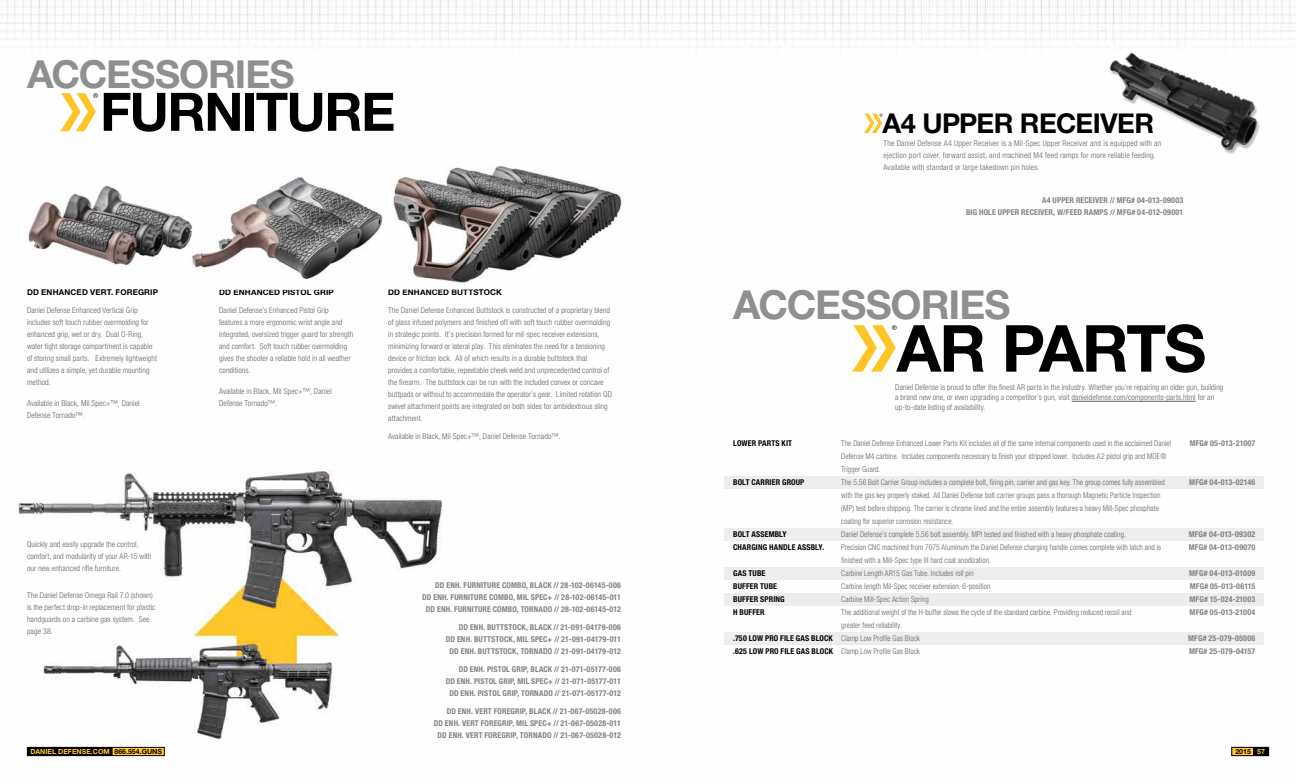
<style>
.page{position:relative;width:1296px;height:783px;background:#fff}
.page>*{position:absolute;margin:0;border:0;box-sizing:border-box;transform-origin:0 0}
.t1{font:700 65px "Helvetica Neue LT Std";letter-spacing:-.03em;color:#000}
.t2{font:700 53.1px "Helvetica Neue LT Std";letter-spacing:-.03em;color:#000}
.t3{font:700 40px "Helvetica Neue LT Std";letter-spacing:-.025em;color:#8e9090}
.t4{font:700 38.6px "Helvetica Neue LT Std";letter-spacing:-.025em;color:#8e9090}
.t5{font:700 27.3px "Helvetica Neue LT Std";letter-spacing:-.02em;color:#000}
.t6{font:300 condensed 8px/12px "Helvetica Neue LT Std";letter-spacing:.01em;color:#636466}
.t7{font:300 condensed 8px/13px "Helvetica Neue LT Std";letter-spacing:.01em;color:#636466;scale:.95 1}
.t8{font:700 condensed 8px/12px "Helvetica Neue LT Std";letter-spacing:.015em;color:#808285;text-align:right}
.t9{font:700 condensed 8px/13px "Helvetica Neue LT Std";letter-spacing:.015em;color:#000}
.t10{font:700 8px "Helvetica Neue LT Std";letter-spacing:.02em;color:#000}
.t11{font:700 7px "Helvetica Neue LT Std";color:#ffc832}
.t12{font:700 7px "Helvetica Neue LT Std";color:#000}
.s1{color:#000}
.s2{color:#ffc832}
</style>
<div class="page">
<img style="left:0;top:0;width:1296px;height:757px">
<img style="left:1099px;top:28px;width:170px;height:145px">
<div style="left:724px;top:476px;width:540px;height:13px;background:#ededee"></div>
<div style="left:724px;top:529px;width:540px;height:12px;background:#ededee"></div>
<div style="left:724px;top:567px;width:540px;height:12px;background:#ededee"></div>
<div style="left:724px;top:593px;width:540px;height:13px;background:#ededee"></div>
<div style="left:724px;top:633px;width:540px;height:12px;background:#ededee"></div>
<hr style="left:1072px;top:401px;width:124px;height:1px;background:#636466">
<svg style="left:60px;top:93px;width:38px;height:38px"></svg>
<svg style="left:852px;top:325px;width:45px;height:47px"></svg>
<svg style="left:864px;top:114px;width:19px;height:19px"></svg>
<img style="left:26px;top:182px;width:161px;height:90px">
<img style="left:187px;top:172px;width:199px;height:118px">
<img style="left:388px;top:165px;width:235px;height:124px">
<div style="left:1232px;top:747px;width:23px;height:9px;background:#ffc832"></div>
<div style="left:1231px;top:747px;width:38px;height:9px;border:1px solid #000"></div>
<div style="left:1254px;top:747px;width:15px;height:9px;background:#000"></div>
<div style="left:27px;top:747px;width:137px;height:9px;background:#ffc832"></div>
<div style="left:27px;top:747px;width:138px;height:9px;border:1px solid #000"></div>
<div style="left:27px;top:747px;width:85px;height:9px;background:#000"></div>
<h3 class="t4" style="left:27px;top:51px;width:269px">ACCESSORIES</h3>
<h2 class="t2" style="left:100px;top:79px;width:297px">FURNITURE</h2>
<p class="t10" style="left:27px;top:288px;width:133px">DD ENHANCED VERT. FOREGRIP</p>
<p class="t6" style="left:27px;top:305px;width:132px">Daniel Defense Enhanced Vertical Grip includes soft touch rubber overmolding for enhanced grip, wet or dry. Dual O-Ring, water tight storage compartment is capable of storing small parts. Extremely lightweight and utilizes a simple, yet durable mounting method.</p>
<p class="t6" style="left:27px;top:398px;width:114px">Available in Black, Mil Spec+™, Daniel<br>Defense Tornado™.</p>
<p class="t6" style="left:27px;top:539px;width:126px">Quickly and easily upgrade the control, comfort, and modularity of your AR-15 with our new enhanced rifle furniture.</p>
<p class="t6" style="left:27px;top:589px;width:130px">The Daniel Defense Omega Rail 7.0 (shown) is the perfect drop-in replacement for plastic handguards on a carbine gas system. See page 38.</p>
<p class="t10" style="left:219px;top:288px;width:116px">DD ENHANCED PISTOL GRIP</p>
<p class="t6" style="left:219px;top:305px;width:136px">Daniel Defense’s Enhanced Pistol Grip features a more ergonomic wrist angle and integrated, oversized trigger guard for strength and comfort. Soft touch rubber overmolding gives the shooter a reliable hold in all weather conditions.</p>
<p class="t6" style="left:219px;top:386px;width:114px">Available in Black, Mil Spec+™, Daniel<br>Defense Tornado™.</p>
<p class="t10" style="left:388px;top:288px;width:115px">DD ENHANCED BUTTSTOCK</p>
<p class="t6" style="left:388px;top:305px;width:225px">The Daniel Defense Enhanced Buttstock is constructed of a proprietary blend of glass infused polymers and finished off with soft touch rubber overmolding in strategic points. It’s precision formed for mil-spec receiver extensions, minimizing forward or lateral play. This eliminates the need for a tensioning device or friction lock. All of which results in a durable buttstock that provides a comfortable, repeatable cheek weld and unprecedented control of the firearm. The buttstock can be run with the included convex or concave buttpads or without to accommodate the operator’s gear. Limited rotation QD swivel attachment points are integrated on both sides for ambidextrous sling attachment.</p>
<p class="t6" style="left:388px;top:431px;width:174px">Available in Black, Mil Spec+™, Daniel Defense Tornado™.</p>
<p class="t8" style="left:422px;top:579px;width:200px">DD ENH. FURNITURE COMBO, BLACK // 28-102-06145-006<br>DD ENH. FURNITURE COMBO, MIL SPEC+ // 28-102-06145-011<br>DD ENH. FURNITURE COMBO, TORNADO // 28-102-06145-012</p>
<p class="t8" style="left:446px;top:621px;width:177px">DD ENH. BUTTSTOCK, BLACK // 21-091-04179-006<br>DD ENH. BUTTSTOCK, MIL SPEC+ // 21-091-04179-011<br>DD ENH. BUTTSTOCK, TORNADO // 21-091-04179-012</p>
<p class="t8" style="left:446px;top:663px;width:177px">DD ENH. PISTOL GRIP, BLACK // 21-071-05177-006<br>DD ENH. PISTOL GRIP, MIL SPEC+ // 21-071-05177-011<br>DD ENH. PISTOL GRIP, TORNADO // 21-071-05177-012</p>
<p class="t8" style="left:434px;top:705px;width:189px">DD ENH. VERT FOREGRIP, BLACK // 21-067-05028-006<br>DD ENH. VERT FOREGRIP, MIL SPEC+ // 21-067-05028-011<br>DD ENH. VERT FOREGRIP, TORNADO // 21-067-05028-012</p>
<h3 class="t5" style="left:883px;top:106px;width:273px">A4 UPPER RECEIVER</h3>
<p class="t6" style="left:884px;top:137px;width:279px">The Daniel Defense A4 Upper Receiver is a Mil-Spec Upper Receiver and is equipped with an ejection port cover, forward assist, and machined M4 feed ramps for more reliable feeding.<br>Available with standard or large takedown pin holes.</p>
<p class="t8" style="left:966px;top:194px;width:219px">A4 UPPER RECEIVER // MFG# 04-013-09003<br>BIG HOLE UPPER RECEIVER, W/FEED RAMPS // MFG# 04-012-09001</p>
<h3 class="t3" style="left:733px;top:280px;width:279px">ACCESSORIES</h3>
<h1 class="t1" style="left:897px;top:308px;width:311px">AR PARTS</h1>
<p class="t6" style="left:895px;top:383px;width:330px;line-height:10px">Daniel Defense is proud to offer the finest AR parts in the industry. Whether you’re repairing an older gun, building a brand new one, or even upgrading a competitor’s gun, visit danieldefense.com/components-parts.html for an up-to-date listing of availability.</p>
<p class="t9" style="left:733px;top:436px;width:60px">LOWER PARTS KIT</p>
<p class="t9" style="left:733px;top:475px;width:73px">BOLT CARRIER GROUP</p>
<p class="t9" style="left:733px;top:527px;width:93px">BOLT ASSEMBLY<br>CHARGING HANDLE ASSBLY.</p>
<p class="t9" style="left:733px;top:566px;width:53px">GAS TUBE<br>BUFFER TUBE<br>BUFFER SPRING<br>H BUFFER</p>
<p class="t9" style="left:733px;top:631px;width:101px">.750 LOW PRO FILE GAS BLOCK .625 LOW PRO FILE GAS BLOCK</p>
<p class="t7" style="left:841px;top:437px;width:349px">The Daniel Defense Enhanced Lower Parts Kit includes all of the same internal components used in the acclaimed Daniel Defense M4 carbine. Includes components necessary to finish your stripped lower. Includes A2 pistol grip and MOE® Trigger Guard.<br>The 5.56 Bolt Carrier Group includes a complete bolt, firing pin, carrier and gas key. The group comes fully assembled with the gas key properly staked. All Daniel Defense bolt carrier groups pass a thorough Magnetic Particle Inspection (MP) test before shipping. The carrier is chrome lined and the entire assembly features a heavy Mill-Spec phosphate coating for superior corrosion resistance.<br>Daniel Defense’s complete 5.56 bolt assembly. MPI tested and finished with a heavy phosphate coating.<br>Precision CNC machined from 7075 Aluminum the Daniel Defense charging handle comes complete with latch and is finished with a Mill-Spec type III hard coat anodization.<br>Carbine Length AR15 Gas Tube. Includes roll pin<br>Carbine length Mil-Spec receiver extension. 6-position<br>Carbine Mill-Spec Action Spring<br>The additional weight of the H-buffer slows the cycle of the standard carbine. Providing reduced recoil and<br>greater feed reliability.<br>Clamp Low Profile Gas Block<br>Clamp Low Profile Gas Block</p>
<p class="t8" style="left:1190px;top:437px;width:67px">MFG# 05-013-21007</p>
<p class="t8" style="left:1189px;top:476px;width:67px">MFG# 04-013-02146</p>
<p class="t8" style="left:1189px;top:527px;width:68px;line-height:13px;text-align:left">MFG# 04-013-09302<br>MFG# 04-013-09070</p>
<p class="t8" style="left:1189px;top:566px;width:68px;line-height:13px;text-align:justify">MFG# 04-013-01009<br>MFG# 05-013-06115<br>MFG# 15-024-21003<br>MFG# 05-013-21004</p>
<p class="t8" style="left:1188px;top:631px;width:69px;line-height:13px;text-align:left">MFG# 25-079-05006<br>MFG# 25-079-04157</p>
<p class="t11" style="left:30px;top:747px;width:133px">DANIEL DEFENSE.COM <span class="s1">866.554.GUNS</span></p>
<p class="t12" style="left:1235px;top:747px;width:31px">2015 <span class="s2">57</span></p>
</div>
